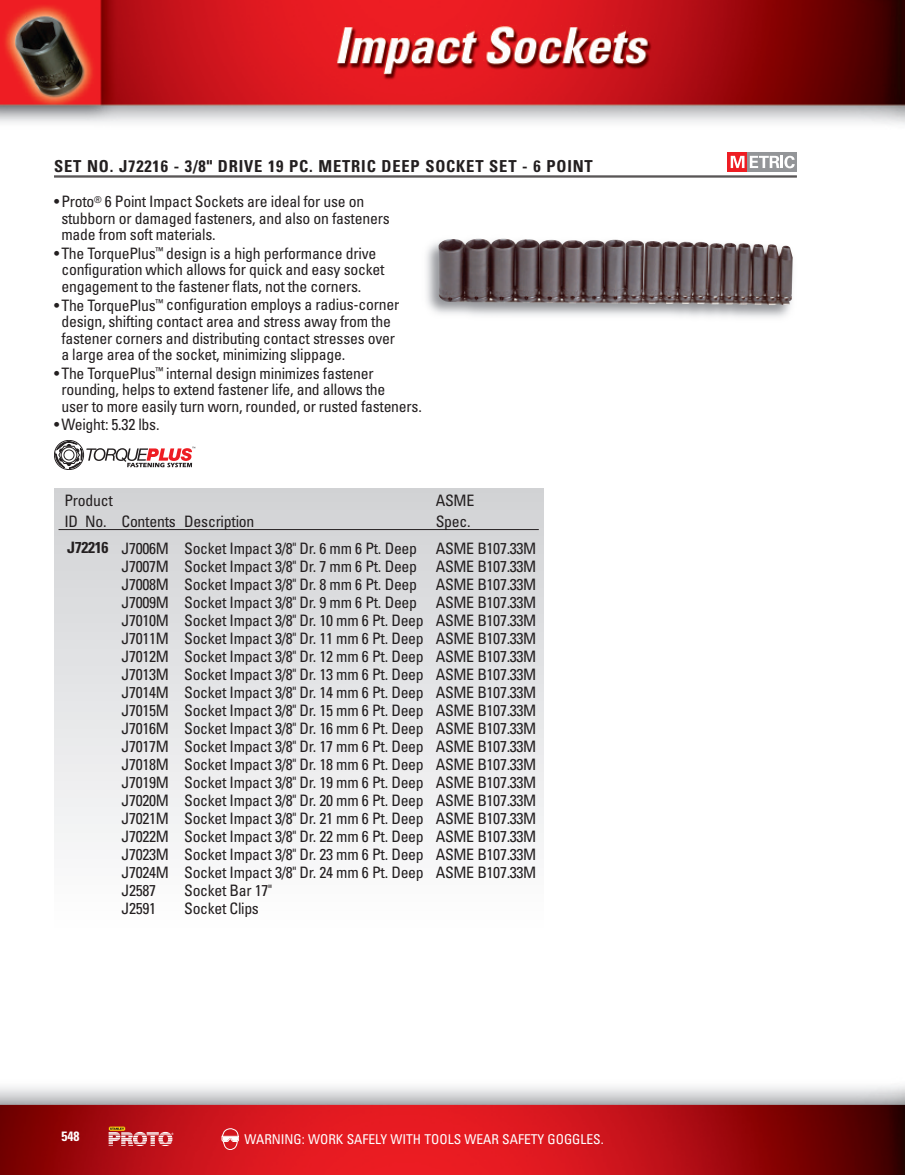
<style>
.page{position:relative;width:905px;height:1175px;background:#fff}
.page>*{position:absolute;margin:0;border:0;box-sizing:border-box;transform-origin:0 0}
.t1{font:700 condensed 16.5px "Univers";letter-spacing:.05em;color:#231f20}
.t2{font:condensed 15.75px/18px "Univers";letter-spacing:-.015em;color:#231f20}
.t3{font:condensed 13.5px "Univers";color:#fff}
.t4{font:700 condensed 13.5px "Univers";color:#fff}
.s1{font-weight:700}
</style>
<div class="page">
<img style="left:0;top:1086px;width:904px;height:88px">
<img style="left:0;top:0;width:904px;height:125px">
<svg style="left:109px;top:1126px;width:64px;height:20px"></svg>
<svg style="left:221px;top:1128px;width:18px;height:21px"></svg>
<div style="left:746px;top:152px;width:50px;height:19px;background:#939598"></div>
<div style="left:727px;top:152px;width:20px;height:19px;background:#ee1d23"></div>
<svg style="left:730px;top:156px;width:64px;height:12px"></svg>
<div style="left:54px;top:440px;width:30px;height:30px;border:1px solid #231f20;border-radius:50%"></div>
<svg style="left:55px;top:441px;width:140px;height:27px"></svg>
<hr style="left:54px;top:176px;width:742px;height:1px;background:#231f20">
<hr style="left:54px;top:177px;width:742px;height:1px;background:#231f20">
<img style="left:397px;top:242px;width:396px;height:76px">
<img style="left:438px;top:238px;width:354px;height:67px">
<div style="left:54px;top:488px;width:489px;height:440px;background:linear-gradient(to bottom,#d0d1d4,#fdfefe)"></div>
<hr style="left:58px;top:529px;width:480px;height:1px;background:#231f20">
<p class="t1" style="left:54px;top:160px;width:540px">SET NO. J72216 - 3/8" DRIVE 19 PC. METRIC DEEP SOCKET SET - 6 POINT</p>
<p class="t2" style="left:61px;top:194px;width:330px;line-height:16.5px;text-indent:-7px">• Proto<sup>®</sup> 6 Point Impact Sockets are ideal for use on stubborn or damaged fasteners, and also on fasteners made from soft materials.</p>
<p class="t2" style="left:61px;top:246px;width:324px;line-height:16.5px;text-indent:-7px">• The TorquePlus<sup>™</sup> design is a high performance drive configuration which allows for quick and easy socket engagement to the fastener flats, not the corners.</p>
<p class="t2" style="left:61px;top:298px;width:339px;line-height:16.5px;text-indent:-7px">• The TorquePlus<sup>™</sup> configuration employs a radius-corner design, shifting contact area and stress away from the fastener corners and distributing contact stresses over a large area of the socket, minimizing slippage.</p>
<p class="t2" style="left:61px;top:366px;width:362px;line-height:16.5px;text-indent:-7px">• The TorquePlus<sup>™</sup> internal design minimizes fastener rounding, helps to extend fastener life, and allows the<br>user to more easily turn worn, rounded, or rusted fasteners.</p>
<p class="t2" style="left:54px;top:417px;width:107px">• Weight: 5.32 lbs.</p>
<p class="t2" style="left:64px;top:491px;width:191px;line-height:21px">Product<br>ID No. Contents Description</p>
<p class="t2" style="left:435px;top:491px;width:40px;line-height:21px">ASME<br>Spec.</p>
<p class="t2" style="left:121px;top:540px;width:416px;text-align:justify;text-indent:-54px"><span class="s1">J72216</span> J7006M Socket Impact 3/8" Dr. 6 mm 6 Pt. Deep ASME B107.33M J7007M Socket Impact 3/8" Dr. 7 mm 6 Pt. Deep ASME B107.33M J7008M Socket Impact 3/8" Dr. 8 mm 6 Pt. Deep ASME B107.33M J7009M Socket Impact 3/8" Dr. 9 mm 6 Pt. Deep ASME B107.33M J7010M Socket Impact 3/8" Dr. 10 mm 6 Pt. Deep ASME B107.33M J7011M Socket Impact 3/8" Dr. 11 mm 6 Pt. Deep ASME B107.33M J7012M Socket Impact 3/8" Dr. 12 mm 6 Pt. Deep ASME B107.33M J7013M Socket Impact 3/8" Dr. 13 mm 6 Pt. Deep ASME B107.33M J7014M Socket Impact 3/8" Dr. 14 mm 6 Pt. Deep ASME B107.33M J7015M Socket Impact 3/8" Dr. 15 mm 6 Pt. Deep ASME B107.33M J7016M Socket Impact 3/8" Dr. 16 mm 6 Pt. Deep ASME B107.33M J7017M Socket Impact 3/8" Dr. 17 mm 6 Pt. Deep ASME B107.33M J7018M Socket Impact 3/8" Dr. 18 mm 6 Pt. Deep ASME B107.33M J7019M Socket Impact 3/8" Dr. 19 mm 6 Pt. Deep ASME B107.33M J7020M Socket Impact 3/8" Dr. 20 mm 6 Pt. Deep ASME B107.33M J7021M Socket Impact 3/8" Dr. 21 mm 6 Pt. Deep ASME B107.33M J7022M Socket Impact 3/8" Dr. 22 mm 6 Pt. Deep ASME B107.33M J7023M Socket Impact 3/8" Dr. 23 mm 6 Pt. Deep ASME B107.33M J7024M Socket Impact 3/8" Dr. 24 mm 6 Pt. Deep ASME B107.33M J2587</p>
<p class="t2" style="left:184px;top:882px;width:89px">Socket Bar 17"</p>
<p class="t2" style="left:121px;top:900px;width:36px">J2591</p>
<p class="t2" style="left:184px;top:900px;width:76px">Socket Clips</p>
<p class="t4" style="left:62px;top:1131px;width:19px">548</p>
<p class="t3" style="left:244px;top:1134px;width:360px">WARNING: WORK SAFELY WITH TOOLS WEAR SAFETY GOGGLES.</p>
</div>
